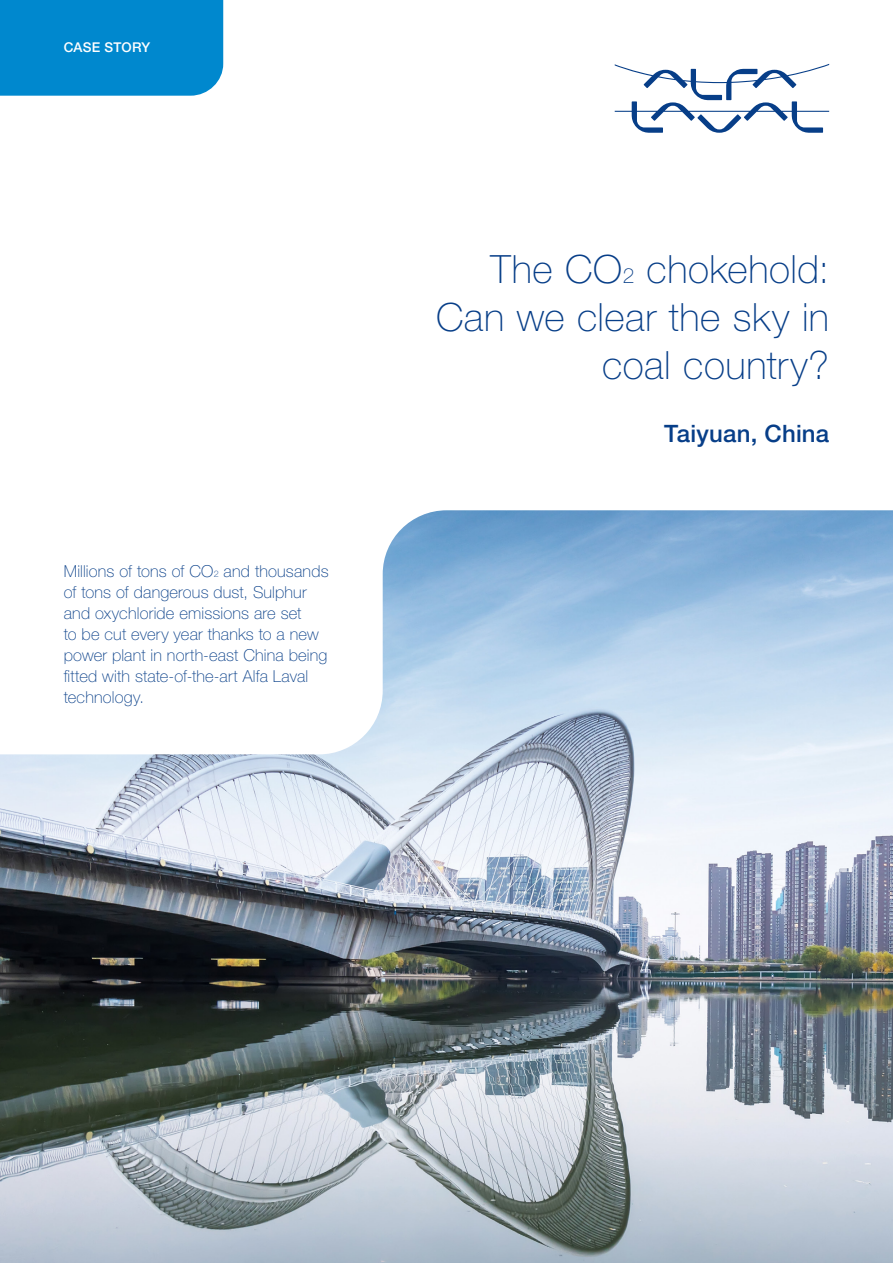
<style>
.page{position:relative;width:893px;height:1263px;background:#fff}
.page>*{position:absolute;margin:0;border:0;box-sizing:border-box;transform-origin:0 0}
.Headline_2{font:100 39px/48px "Helvetica Neue LT Std";letter-spacing:.015em;color:#073e88;text-align:right}
.Sub_headline_1{font:500 24px "Helvetica Neue LT Std";letter-spacing:.01em;color:#073e88}
.Sub_headline_3{font:100 16.5px/21px "Helvetica Neue LT Std";letter-spacing:.01em;color:#073e88}
.Sub_headline_4_White{font:500 13.5px "Helvetica Neue LT Std";letter-spacing:.015em;color:#fff}
.s1{font-size:9px}
.s2{font-size:21px}
</style>
<div class="page">
<svg style="left:615px;top:64px;width:214px;height:69px"></svg>
<div style="left:0;top:0;width:223px;height:96px;background:#0088ce"></div>
<img style="left:0;top:510px;width:893px;height:753px">
<p class="Sub_headline_4_White" style="left:64px;top:39px;width:88px">CASE STORY</p>
<p class="Sub_headline_3" style="left:64px;top:560px;width:266px">Millions of tons of CO<span class="s1">2</span> and thousands of tons of dangerous dust, Sulphur and oxychloride emissions are set<br>to be cut every year thanks to a new power plant in north-east China being fitted with state-of-the-art Alfa Laval technology.</p>
<p class="Headline_2" style="left:436px;top:245px;width:395px">The CO<span class="s2">2</span> chokehold:<br>Can we clear the sky in coal country?</p>
<p class="Sub_headline_1" style="left:664px;top:419px;width:166px">Taiyuan, China</p>
</div>
